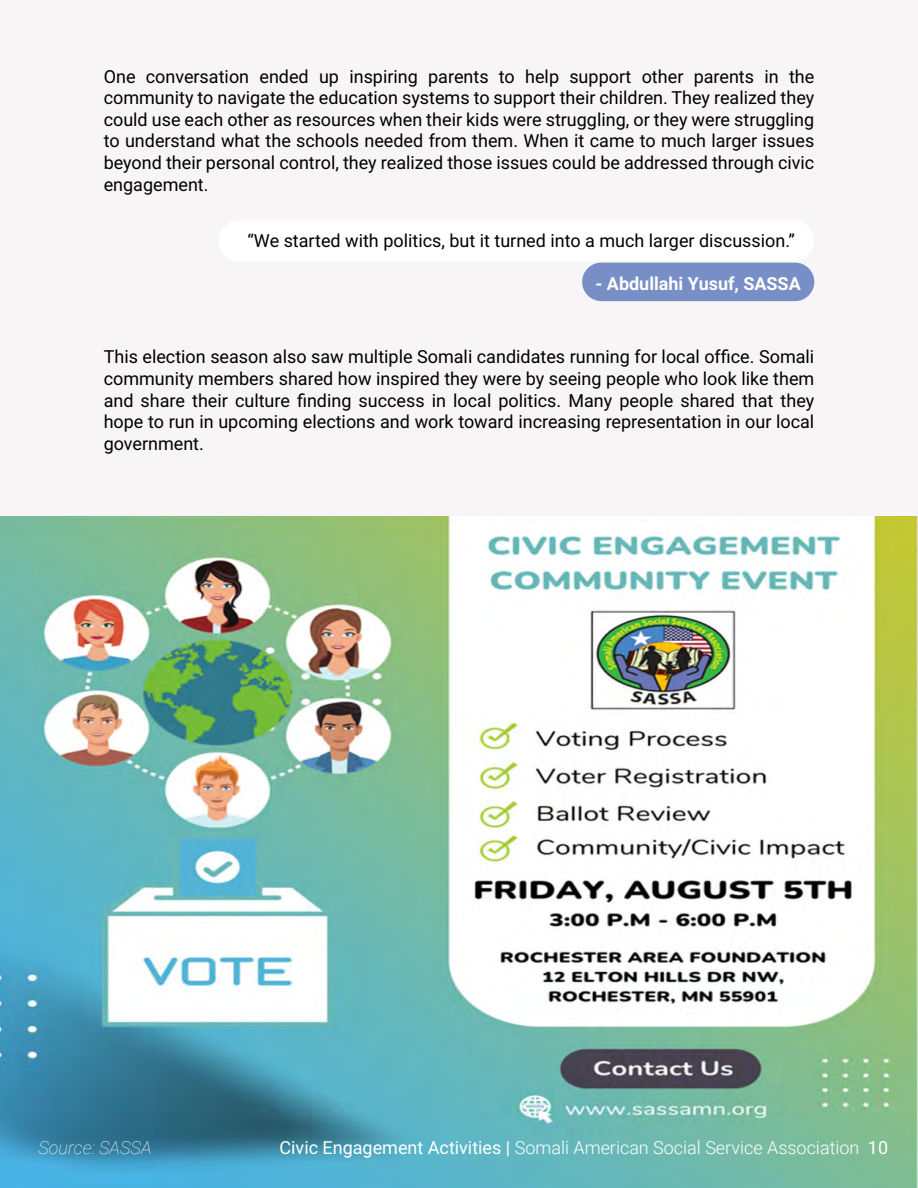
<style>
.page{position:relative;width:918px;height:1188px;background:#f7f5f5}
.page>*{position:absolute;margin:0;border:0;box-sizing:border-box;transform-origin:0 0}
.t1{font:18px/21.6px "Roboto";color:#000;text-align:justify}
.t2{font:300 18px "Roboto";color:#fff}
.t3{font:700 18px "Roboto";color:#fff}
.t4{font:italic 100 18px "Roboto";color:#fff}
.t5{font:18px "Roboto";color:#fff}
.s1{font-weight:400}
</style>
<div class="page">
<img style="left:0;top:516px;width:918px;height:672px">
<div style="left:219px;top:220px;width:595px;height:41px;background:#fff;border-radius:21px"></div>
<div style="left:582px;top:263px;width:232px;height:38px;background:#788ec7;border-radius:19px"></div>
<p class="t1" style="left:104px;top:65px;width:712px">One conversation ended up inspiring parents to help support other parents in the community to navigate the education systems to support their children. They realized they could use each other as resources when their kids were struggling, or they were struggling to understand what the schools needed from them. When it came to much larger issues beyond their personal control, they realized those issues could be addressed through civic engagement.</p>
<p class="t1" style="left:248px;top:229px;width:549px">“We started with politics, but it turned into a much larger discussion.”</p>
<p class="t3" style="left:595px;top:271px;width:207px">- Abdullahi Yusuf, SASSA</p>
<p class="t1" style="left:104px;top:346px;width:712px">This election season also saw multiple Somali candidates running for local office. Somali community members shared how inspired they were by seeing people who look like them and share their culture finding success in local politics. Many people shared that they hope to run in upcoming elections and work toward increasing representation in our local government.</p>
<p class="t4" style="left:38px;top:1135px;width:115px">Source: SASSA</p>
<p class="t2" style="left:280px;top:1135px;width:581px"><span class="s1">Civic Engagement Activities |</span> Somali American Social Service Association</p>
<p class="t5" style="left:868px;top:1135px;width:22px">10</p>
</div>
